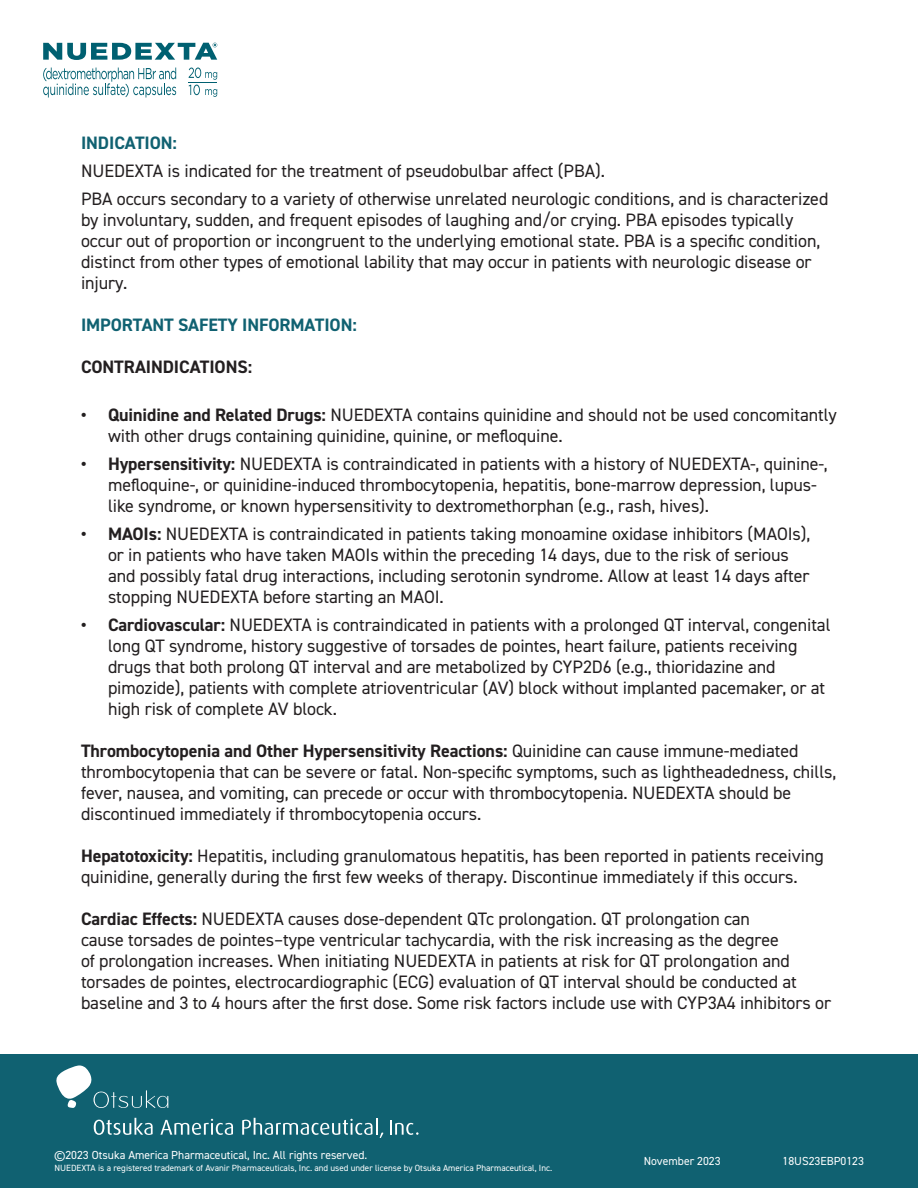
<style>
.page{position:relative;width:918px;height:1188px;background:#fff}
.page>*{position:absolute;margin:0;border:0;box-sizing:border-box;transform-origin:0 0}
.t1{font:18px/21px "DIN2014";letter-spacing:-.005em;color:#231f20}
.t2{font:700 18px "DIN2014";letter-spacing:-.005em;color:#106171}
.t3{font:700 18px "DIN2014";letter-spacing:-.005em;color:#231f20}
.t4{font:11.7px "DIN2014";color:#fff}
.t5{font:9px "DIN2014";color:#fff}
.s1{font-weight:700}
</style>
<div class="page">
<div style="left:0;top:1054px;width:918px;height:134px;background:#106171"></div>
<svg style="left:43px;top:68px;width:133px;height:30px"></svg>
<svg style="left:189px;top:68px;width:28px;height:29px"></svg>
<svg style="left:43px;top:43px;width:174px;height:17px"></svg>
<svg style="left:56px;top:1065px;width:112px;height:43px"></svg>
<svg style="left:94px;top:1118px;width:59px;height:17px"></svg>
<svg style="left:160px;top:1119px;width:73px;height:16px"></svg>
<svg style="left:390px;top:1120px;width:29px;height:15px"></svg>
<svg style="left:242px;top:1118px;width:141px;height:20px"></svg>
<h2 class="t2" style="left:81px;top:131px;width:98px">INDICATION:</h2>
<p class="t1" style="left:81px;top:160px;width:525px">NUEDEXTA is indicated for the treatment of pseudobulbar affect (PBA).</p>
<p class="t1" style="left:81px;top:188px;width:749px">PBA occurs secondary to a variety of otherwise unrelated neurologic conditions, and is characterized by involuntary, sudden, and frequent episodes of laughing and/or crying. PBA episodes typically occur out of proportion or incongruent to the underlying emotional state. PBA is a specific condition, distinct from other types of emotional lability that may occur in patients with neurologic disease or injury.</p>
<h2 class="t2" style="left:81px;top:312px;width:277px">IMPORTANT SAFETY INFORMATION:</h2>
<h3 class="t3" style="left:81px;top:354px;width:173px">CONTRAINDICATIONS:</h3>
<p class="t1" style="left:108px;top:404px;width:731px;text-indent:-27px"><span class="s1">• Quinidine and Related Drugs:</span> NUEDEXTA contains quinidine and should not be used concomitantly with other drugs containing quinidine, quinine, or mefloquine.</p>
<p class="t1" style="left:108px;top:453px;width:721px;text-indent:-27px"><span class="s1">• Hypersensitivity:</span> NUEDEXTA is contraindicated in patients with a history of NUEDEXTA-, quinine-, mefloquine-, or quinidine-induced thrombocytopenia, hepatitis, bone-marrow depression, lupus&shy;like syndrome, or known hypersensitivity to dextromethorphan (e.g., rash, hives).</p>
<p class="t1" style="left:108px;top:523px;width:704px;text-indent:-27px"><span class="s1">• MAOIs:</span> NUEDEXTA is contraindicated in patients taking monoamine oxidase inhibitors (MAOIs), or in patients who have taken MAOIs within the preceding 14 days, due to the risk of serious and possibly fatal drug interactions, including serotonin syndrome. Allow at least 14 days after stopping NUEDEXTA before starting an MAOI.</p>
<p class="t1" style="left:108px;top:613px;width:724px;text-indent:-27px"><span class="s1">• Cardiovascular:</span> NUEDEXTA is contraindicated in patients with a prolonged QT interval, congenital long QT syndrome, history suggestive of torsades de pointes, heart failure, patients receiving drugs that both prolong QT interval and are metabolized by CYP2D6 (e.g., thioridazine and pimozide), patients with complete atrioventricular (AV) block without implanted pacemaker, or at high risk of complete AV block.</p>
<p class="t1" style="left:81px;top:740px;width:757px"><span class="s1">Thrombocytopenia and Other Hypersensitivity Reactions:</span> Quinidine can cause immune-mediated thrombocytopenia that can be severe or fatal. Non-specific symptoms, such as lightheadedness, chills, fever, nausea, and vomiting, can precede or occur with thrombocytopenia. NUEDEXTA should be discontinued immediately if thrombocytopenia occurs.</p>
<p class="t1" style="left:81px;top:845px;width:744px"><span class="s1">Hepatotoxicity:</span> Hepatitis, including granulomatous hepatitis, has been reported in patients receiving quinidine, generally during the first few weeks of therapy. Discontinue immediately if this occurs.</p>
<p class="t1" style="left:81px;top:908px;width:752px"><span class="s1">Cardiac Effects:</span> NUEDEXTA causes dose-dependent QTc prolongation. QT prolongation can<br>cause torsades de pointes–type ventricular tachycardia, with the risk increasing as the degree<br>of prolongation increases. When initiating NUEDEXTA in patients at risk for QT prolongation and torsades de pointes, electrocardiographic (ECG) evaluation of QT interval should be conducted at baseline and 3 to 4 hours after the first dose. Some risk factors include use with CYP3A4 inhibitors or</p>
<p class="t4" style="left:54px;top:1148px;width:315px">©2023 Otsuka America Pharmaceutical, Inc. All rights reserved.</p>
<p class="t5" style="left:54px;top:1162px;width:499px">NUEDEXTA is a registered trademark of Avanir Pharmaceuticals, Inc. and used under license by Otsuka America Pharmaceutical, Inc.</p>
<p class="t4" style="left:644px;top:1154px;width:78px">November 2023</p>
<p class="t4" style="left:783px;top:1154px;width:83px">18US23EBP0123</p>
</div>
